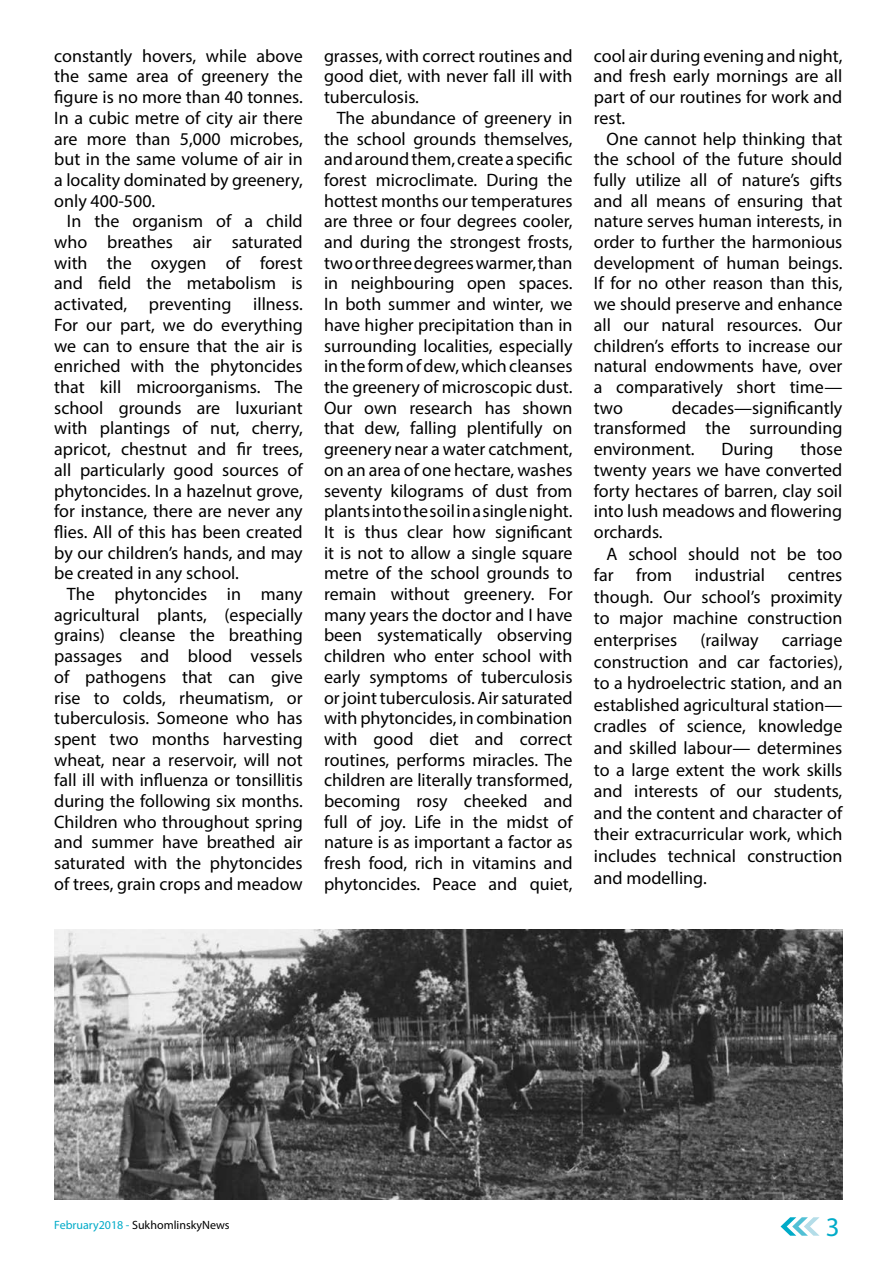
<style>
.page{position:relative;width:893px;height:1263px;background:#fff}
.page>*{position:absolute;margin:0;border:0;box-sizing:border-box;transform-origin:0 0}
.t1{font:27px "Myriad Pro";color:#00abc8}
.t2{font:18px/20.7px "Myriad Pro";color:#000;text-align:justify}
.t3{font:12px "Myriad Pro";color:#000}
.s1{color:#00abc8}
</style>
<div class="page">
<svg style="left:780px;top:1217px;width:39px;height:19px"></svg>
<img style="left:54px;top:930px;width:788px;height:269px">
<p class="t2" style="left:54px;top:45px;width:250px">constantly hovers, while above the same area of greenery the figure is no more than 40 tonnes.<br>In a cubic metre of city air there are more than 5,000 microbes, but in the same volume of air in a locality dominated by greenery, only 400-500.</p>
<p class="t2" style="left:54px;top:211px;width:250px;text-indent:13px">In the organism of a child who breathes air saturated with the oxygen of forest and field the metabolism is activated, preventing illness.<br>For our part, we do everything we can to ensure that the air is enriched with the phytoncides that kill microorganisms. The school grounds are luxuriant with plantings of nut, cherry, apricot, chestnut and fir trees, all particularly good sources of phytoncides. In a hazelnut grove, for instance, there are never any flies. All of this has been created by our children’s hands, and may be created in any school.</p>
<p class="t2" style="left:54px;top:583px;width:250px;text-indent:13px">The phytoncides in many agricultural plants, (especially grains) cleanse the breathing passages and blood vessels of pathogens that can give rise to colds, rheumatism, or tuberculosis. Someone who has spent two months harvesting wheat, near a reservoir, will not fall ill with influenza or tonsillitis during the following six months.<br>Children who throughout spring and summer have breathed air saturated with the phytoncides of trees, grain crops and meadow</p>
<p class="t2" style="left:324px;top:45px;width:250px">grasses, with correct routines and good diet, with never fall ill with tuberculosis.</p>
<p class="t2" style="left:324px;top:107px;width:250px;text-indent:13px">The abundance of greenery in the school grounds themselves, and around them, create a specific forest microclimate. During the hottest months our temperatures are three or four degrees cooler, and during the strongest frosts, two or three degrees warmer, than in neighbouring open spaces.<br>In both summer and winter, we have higher precipitation than in surrounding localities, especially in the form of dew, which cleanses the greenery of microscopic dust.<br>Our own research has shown that dew, falling plentifully on greenery near a water catchment, on an area of one hectare, washes seventy kilograms of dust from plants into the soil in a single night.<br>It is thus clear how significant it is not to allow a single square metre of the school grounds to remain without greenery. For many years the doctor and I have been systematically observing children who enter school with early symptoms of tuberculosis or joint tuberculosis. Air saturated with phytoncides, in combination with good diet and correct routines, performs miracles. The children are literally transformed, becoming rosy cheeked and full of joy. Life in the midst of nature is as important a factor as fresh food, rich in vitamins and phytoncides. Peace and quiet,</p>
<p class="t2" style="left:594px;top:45px;width:250px">cool air during evening and night, and fresh early mornings are all part of our routines for work and rest.</p>
<p class="t2" style="left:594px;top:128px;width:250px;text-indent:13px">One cannot help thinking that the school of the future should fully utilize all of nature’s gifts and all means of ensuring that nature serves human interests, in order to further the harmonious development of human beings.<br>If for no other reason than this, we should preserve and enhance all our natural resources. Our children’s efforts to increase our natural endowments have, over a comparatively short time— two</p>
<p class="t2" style="left:594px;top:397px;width:250px;text-indent:78px">decades—significantly transformed the surrounding environment.</p>
<p class="t2" style="left:594px;top:438px;width:250px;text-indent:207px">those twenty years we have converted forty hectares of barren, clay soil into lush meadows and flowering orchards.</p>
<p class="t2" style="left:594px;top:542px;width:250px;line-height:21.6px;text-indent:13px">A school should not be too far</p>
<p class="t2" style="left:721px;top:438px;width:54px">During</p>
<p class="t2" style="left:636px;top:564px;width:37px">from</p>
<p class="t2" style="left:695px;top:564px;width:72px">industrial</p>
<p class="t2" style="left:594px;top:564px;width:250px;line-height:21.6px;text-indent:194px">centres though. Our school’s proximity to major machine construction enterprises</p>
<p class="t2" style="left:700px;top:629px;width:60px">(railway</p>
<p class="t2" style="left:594px;top:629px;width:250px;line-height:21.6px;text-indent:188px">carriage construction and car factories), to a hydroelectric station, and an established agricultural station— cradles of science, knowledge and skilled labour— determines to a large extent the work skills and interests of our students, and the content and character of their extracurricular work, which includes technical construction and modelling.</p>
<p class="t3" style="left:54px;top:1218px;width:177px"><span class="s1">February2018 -</span> SukhomlinskyNews</p>
<h1 class="t1" style="left:826px;top:1210px;width:15px">3</h1>
</div>
